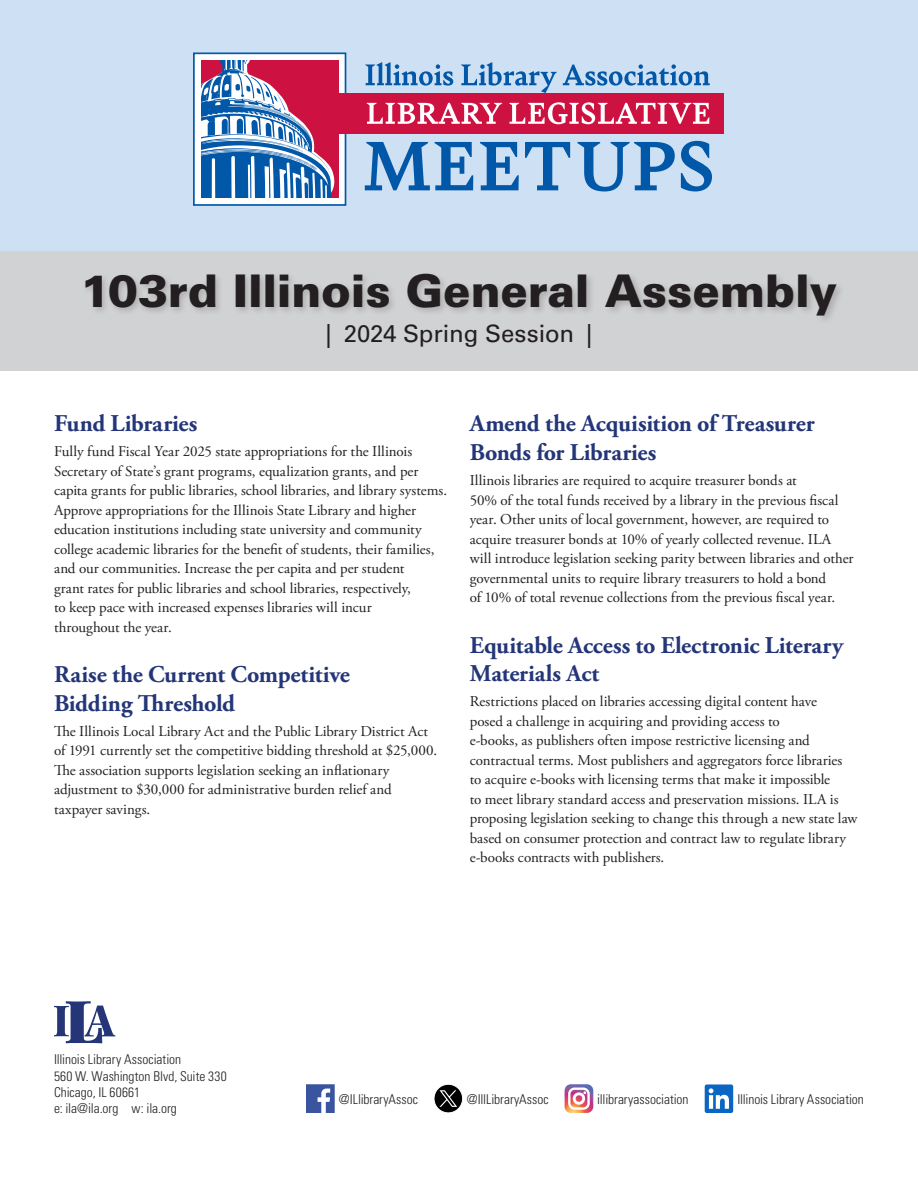
<style>
.page{position:relative;width:918px;height:1188px;background:#fff}
.page>*{position:absolute;margin:0;border:0;box-sizing:border-box;transform-origin:0 0}
.t1{font:900 45px "Univers LT Std";letter-spacing:-.005em;color:#231f20}
.t2{font:700 24px/28.8px "Adobe Garamond Pro";letter-spacing:-.01em;color:#243678}
.t3{font:24px "Univers LT Std";letter-spacing:-.005em;color:#231f20}
.t4{font:15px/19.5px "Adobe Garamond Pro";color:#231f20}
.t5{font:300 condensed 13.5px/16.2px "Univers LT Std";color:#231f20}
</style>
<div class="page">
<div style="left:0;top:0;width:918px;height:258px;background:#cee0f3"></div>
<div style="left:0;top:252px;width:918px;height:119px;background:#d1d2d4"></div>
<div style="left:83px;top:272px;width:762px;height:53px;background:#231f20;opacity:.2"></div>
<svg style="left:54px;top:1001px;width:61px;height:42px"></svg>
<svg style="left:306px;top:1084px;width:29px;height:29px"></svg>
<svg style="left:565px;top:1084px;width:28px;height:29px"></svg>
<svg style="left:705px;top:1084px;width:28px;height:29px"></svg>
<svg style="left:434px;top:1084px;width:29px;height:29px"></svg>
<div style="left:434px;top:1084px;width:29px;height:29px;border:1px solid #fff;border-radius:50%"></div>
<svg style="left:439px;top:1090px;width:18px;height:17px"></svg>
<div style="left:193px;top:52px;width:153px;height:154px;background:#fff;border:2px solid #0157a8"></div>
<div style="left:319px;top:94px;width:405px;height:40px;background:#cd1141"></div>
<svg style="left:365px;top:62px;width:88px;height:24px"></svg>
<svg style="left:461px;top:62px;width:96px;height:31px"></svg>
<svg style="left:563px;top:64px;width:147px;height:22px"></svg>
<svg style="left:367px;top:103px;width:135px;height:21px"></svg>
<svg style="left:509px;top:102px;width:200px;height:22px"></svg>
<svg style="left:365px;top:142px;width:108px;height:48px"></svg>
<svg style="left:480px;top:142px;width:39px;height:48px"></svg>
<svg style="left:525px;top:142px;width:45px;height:48px"></svg>
<svg style="left:577px;top:142px;width:98px;height:49px"></svg>
<svg style="left:681px;top:141px;width:31px;height:50px"></svg>
<svg style="left:201px;top:61px;width:137px;height:137px"></svg>
<p class="t1" style="left:81px;top:263px;width:758px">103rd Illinois General Assembly</p>
<p class="t3" style="left:326px;top:320px;width:268px">| 2024 Spring Session |</p>
<p class="t2" style="left:54px;top:410px;width:145px">Fund Libraries</p>
<p class="t4" style="left:54px;top:442px;width:395px">Fully fund Fiscal Year 2025 state appropriations for the Illinois Secretary of State’s grant programs, equalization grants, and per capita grants for public libraries, school libraries, and library systems.<br>Approve appropriations for the Illinois State Library and higher education institutions including state university and community college academic libraries for the benefit of students, their families, and our communities. Increase the per capita and per student<br>grant rates for public libraries and school libraries, respectively,<br>to keep pace with increased expenses libraries will incur<br>throughout the year.</p>
<p class="t2" style="left:54px;top:661px;width:297px">Raise the Current Competitive<br>Bidding Threshold</p>
<p class="t4" style="left:54px;top:722px;width:385px">The Illinois Local Library Act and the Public Library District Act of 1991 currently set the competitive bidding threshold at $25,000.<br>The association supports legislation seeking an inflationary adjustment to $30,000 for administrative burden relief and taxpayer savings.</p>
<p class="t2" style="left:470px;top:410px;width:346px">Amend the Acquisition of Treasurer<br>Bonds for Libraries</p>
<p class="t4" style="left:470px;top:471px;width:385px">Illinois libraries are required to acquire treasurer bonds at<br>50% of the total funds received by a library in the previous fiscal year. Other units of local government, however, are required to acquire treasurer bonds at 10% of yearly collected revenue. ILA will introduce legislation seeking parity between libraries and other governmental units to require library treasurers to hold a bond<br>of 10% of total revenue collections from the previous fiscal year.</p>
<p class="t2" style="left:470px;top:631px;width:375px">Equitable Access to Electronic Literary<br>Materials Act</p>
<p class="t4" style="left:470px;top:692px;width:389px">Restrictions placed on libraries accessing digital content have<br>posed a challenge in acquiring and providing access to<br>e-books, as publishers often impose restrictive licensing and contractual terms. Most publishers and aggregators force libraries to acquire e-books with licensing terms that make it impossible<br>to meet library standard access and preservation missions. ILA is proposing legislation seeking to change this through a new state law based on consumer protection and contract law to regulate library e-books contracts with publishers.</p>
<p class="t5" style="left:54px;top:1052px;width:129px">Illinois Library Association</p>
<p class="t5" style="left:54px;top:1068px;width:174px">560 W. Washington Blvd, Suite 330<br>Chicago, IL 60661<br>e: ila@ila.org w: ila.org</p>
<p class="t5" style="left:339px;top:1091px;width:81px">@ILlibraryAssoc</p>
<p class="t5" style="left:467px;top:1091px;width:83px">@IllLibraryAssoc</p>
<p class="t5" style="left:597px;top:1091px;width:93px">illibraryassociation</p>
<p class="t5" style="left:737px;top:1091px;width:128px">Illinois Library Association</p>
</div>
